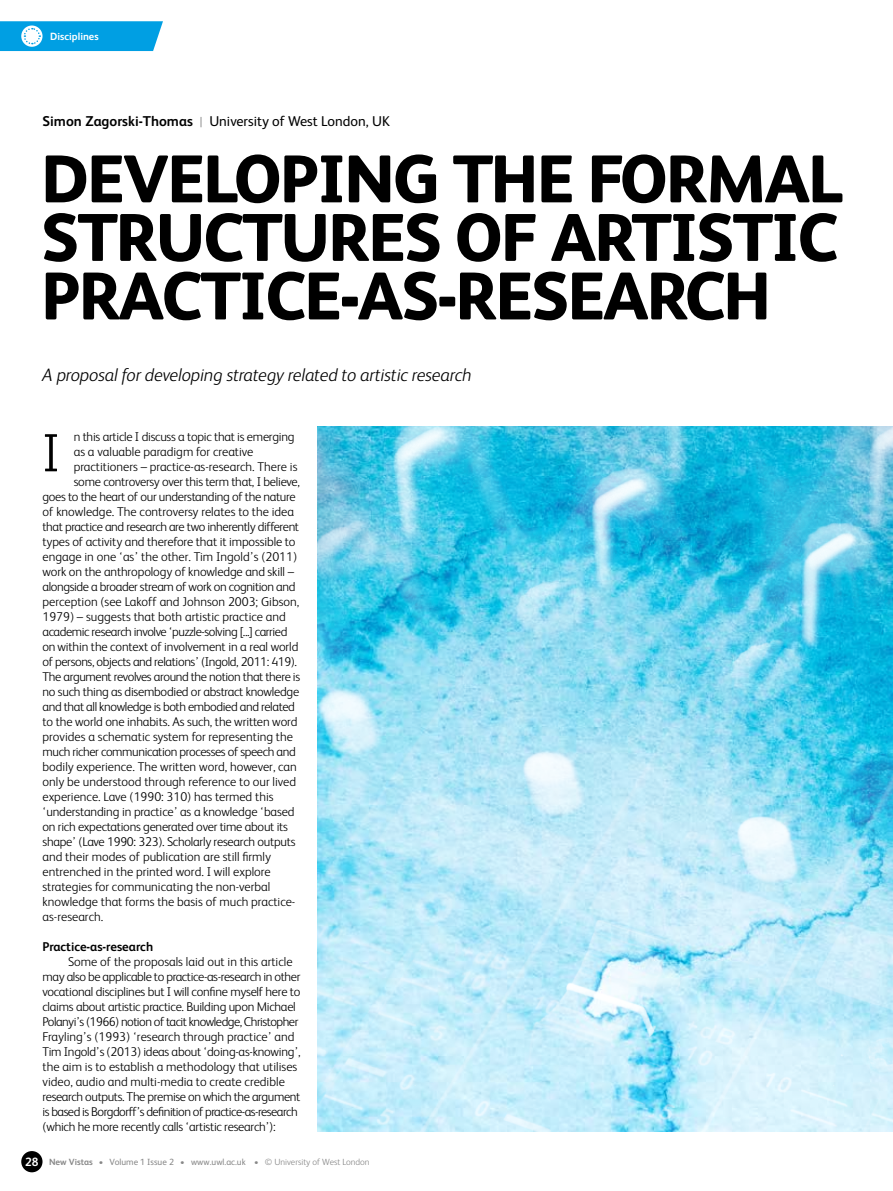
<style>
.page{position:relative;width:893px;height:1191px;background:#fff}
.page>*{position:absolute;margin:0;border:0;box-sizing:border-box;transform-origin:0 0}
.t1{font:800 67.5px/58.5px "FS Albert";letter-spacing:-.03em;color:#000;text-align:justify}
.t2{font:300 54px "FS Albert";color:#000}
.t3{font:italic 300 18px "FS Albert";letter-spacing:-.01em;color:#000}
.t4{font:14.25px "FS Albert";color:#000}
.t5{font:300 12.75px/15px "FS Albert";letter-spacing:-.02em;color:#000}
.t6{font:300 12.75px "FS Albert";color:#000}
.t7{font:700 12.75px "FS Albert";color:#000}
.t8{font:700 10.5px "FS Albert";color:#fff}
.t9{font:300 9px "FS Albert";color:#878787}
.s1{font-weight:700}
.s2{font-weight:300;color:#878787}
.s3{font-weight:700;font-size:12px;color:#fff}
.s4{font-weight:400}
</style>
<div class="page">
<div style="left:21px;top:1151px;width:22px;height:21px;background:#000;border-radius:50%"></div>
<img style="left:317px;top:426px;width:576px;height:705px">
<svg style="left:0;top:21px;width:163px;height:30px;background:#1aa9e5"></svg>
<p class="t8" style="left:50px;top:29px;width:50px">Disciplines</p>
<p class="t4" style="left:43px;top:112px;width:349px"><span class="s1">Simon Zagorski-Thomas</span> <span class="s2">|</span> University of West London, UK</p>
<h1 class="t1" style="left:41px;top:147px;width:804px">DEVELOPING THE FORMAL STRUCTURES OF ARTISTIC PRACTICE-AS-RESEARCH</h1>
<h3 class="t3" style="left:43px;top:363px;width:430px">A proposal for developing strategy related to artistic research</h3>
<p class="t5" style="left:74px;top:429px;width:222px">n this article I discuss a topic that is emerging</p>
<p class="t6" style="left:74px;top:443px;width:181px">as a valuable paradigm for creative</p>
<p class="t6" style="left:74px;top:458px;width:225px">practitioners – practice-as-research. There is</p>
<p class="t5" style="left:74px;top:474px;width:228px">some controversy over this term that, I believe,</p>
<p class="t5" style="left:43px;top:489px;width:255px">goes to the heart of our understanding of the nature</p>
<p class="t6" style="left:43px;top:503px;width:253px">of knowledge. The controversy relates to the idea</p>
<p class="t5" style="left:43px;top:519px;width:258px">that practice and research are two inherently different</p>
<p class="t5" style="left:43px;top:534px;width:255px">types of activity and therefore that it impossible to</p>
<p class="t6" style="left:43px;top:548px;width:256px">engage in one ‘as’ the other. Tim Ingold’s (2011)</p>
<p class="t5" style="left:43px;top:564px;width:253px">work on the anthropology of knowledge and skill –</p>
<p class="t5" style="left:43px;top:579px;width:254px">alongside a broader stream of work on cognition and</p>
<p class="t6" style="left:43px;top:593px;width:258px">perception (see Lakoff and Johnson 2003; Gibson,</p>
<p class="t6" style="left:43px;top:608px;width:245px">1979) – suggests that both artistic practice and</p>
<p class="t5" style="left:43px;top:623px;width:246px">academic research involve ‘puzzle-solving [...] carried</p>
<p class="t5" style="left:43px;top:638px;width:257px">on within the context of involvement in a real world</p>
<p class="t5" style="left:43px;top:653px;width:256px">of persons, objects and relations’ (Ingold, 2011: 419).</p>
<p class="t5" style="left:43px;top:668px;width:259px">The argument revolves around the notion that there is</p>
<p class="t5" style="left:43px;top:683px;width:258px">no such thing as disembodied or abstract knowledge</p>
<p class="t5" style="left:43px;top:698px;width:254px">and that all knowledge is both embodied and related</p>
<p class="t5" style="left:43px;top:713px;width:256px">to the world one inhabits. As such, the written word</p>
<p class="t6" style="left:43px;top:728px;width:252px">provides a schematic system for representing the</p>
<p class="t5" style="left:43px;top:743px;width:255px">much richer communication processes of speech and</p>
<p class="t6" style="left:43px;top:758px;width:256px">bodily experience. The written word, however, can</p>
<p class="t6" style="left:43px;top:773px;width:255px">only be understood through reference to our lived</p>
<p class="t6" style="left:43px;top:788px;width:233px">experience. Lave (1990: 310) has termed this</p>
<p class="t5" style="left:43px;top:803px;width:254px">‘understanding in practice’ as a knowledge ‘based</p>
<p class="t5" style="left:43px;top:818px;width:247px">on rich expectations generated over time about its</p>
<p class="t5" style="left:43px;top:833px;width:254px">shape’ (Lave 1990: 323). Scholarly research outputs</p>
<p class="t6" style="left:43px;top:848px;width:230px">and their modes of publication are still firmly</p>
<p class="t6" style="left:43px;top:863px;width:230px">entrenched in the printed word. I will explore</p>
<p class="t6" style="left:43px;top:878px;width:229px">strategies for communicating the non-verbal</p>
<p class="t6" style="left:43px;top:893px;width:254px">knowledge that forms the basis of much practice-</p>
<p class="t6" style="left:43px;top:908px;width:62px">as-research.</p>
<p class="t7" style="left:43px;top:938px;width:112px">Practice-as-research</p>
<p class="t5" style="left:43px;top:953px;width:259px;text-indent:26px">Some of the proposals laid out in this article may also be applicable to practice-as-research in other vocational disciplines but I will confine myself here to claims about artistic practice. Building upon Michael Polanyi’s (1966) notion of tacit knowledge, Christopher Frayling’s (1993) ‘research through practice’ and Tim Ingold’s (2013) ideas about ‘doing-as-knowing’, the aim is to establish a methodology that utilises video, audio and multi-media to create credible research outputs. The premise on which the argument is based is Borgdorff’s definition of practice-as-research (which he more recently calls ‘artistic research’):</p>
<h2 class="t2" style="left:42px;top:417px;width:20px">I</h2>
<p class="t9" style="left:25px;top:1156px;width:346px"><span class="s3">28</span> <span class="s1">New Vistas</span> • <span class="s4">Volume 1 Issue 2</span> • <span class="s4">www.uwl.ac.uk</span> • © University of West London</p>
</div>
